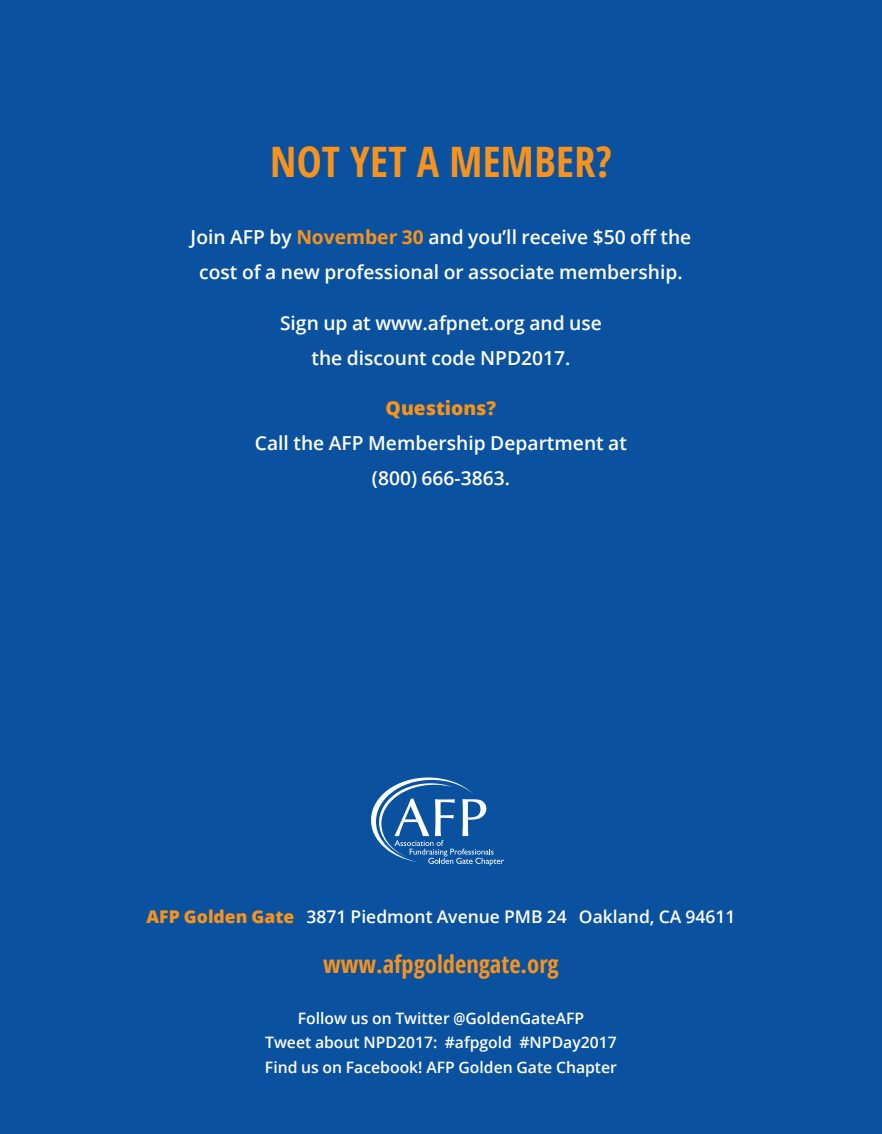
<style>
.page{position:relative;width:882px;height:1134px;background:#0a52a0}
.page>*{position:absolute;margin:0;border:0;box-sizing:border-box;transform-origin:0 0}
.t1{font:700 condensed 42px "Open Sans";letter-spacing:.01em;color:#f7931d}
.t2{font:700 condensed 24.5px "Open Sans";color:#f7931d}
.t3{font:600 19.25px/35px "Open Sans";color:#fff;text-align:center}
.t4{font:800 19.25px "Open Sans";color:#f7931d}
.t5{font:600 17.5px "Open Sans";color:#fff}
.t6{font:600 15.75px/24.5px "Open Sans";color:#fff;text-align:center}
.s1{font-weight:700;color:#f7931d}
.s2{font-weight:800;color:#f7931d}
</style>
<div class="page">
<svg style="left:371px;top:778px;width:133px;height:88px"></svg>
<h1 class="t1" style="left:270px;top:133px;width:343px">NOT YET A MEMBER?</h1>
<p class="t3" style="left:191px;top:219px;width:502px">Join AFP by <span class="s1">November 30</span> and you’ll receive $50 off the cost of a new professional or associate membership.</p>
<p class="t3" style="left:280px;top:305px;width:323px">Sign up at www.afpnet.org and use the discount code NPD2017.</p>
<p class="t4" style="left:386px;top:394px;width:112px">Questions?</p>
<p class="t3" style="left:255px;top:426px;width:374px">Call the AFP Membership Department at (800) 666-3863.</p>
<p class="t5" style="left:147px;top:905px;width:590px"><span class="s2">AFP Golden Gate</span> 3871 Piedmont Avenue PMB 24 Oakland, CA 94611</p>
<p class="t2" style="left:323px;top:947px;width:237px">www.afpgoldengate.org</p>
<p class="t6" style="left:265px;top:1005px;width:354px">Follow us on Twitter @GoldenGateAFP<br>Tweet about NPD2017: #afpgold #NPDay2017<br>Find us on Facebook! AFP Golden Gate Chapter</p>
</div>
